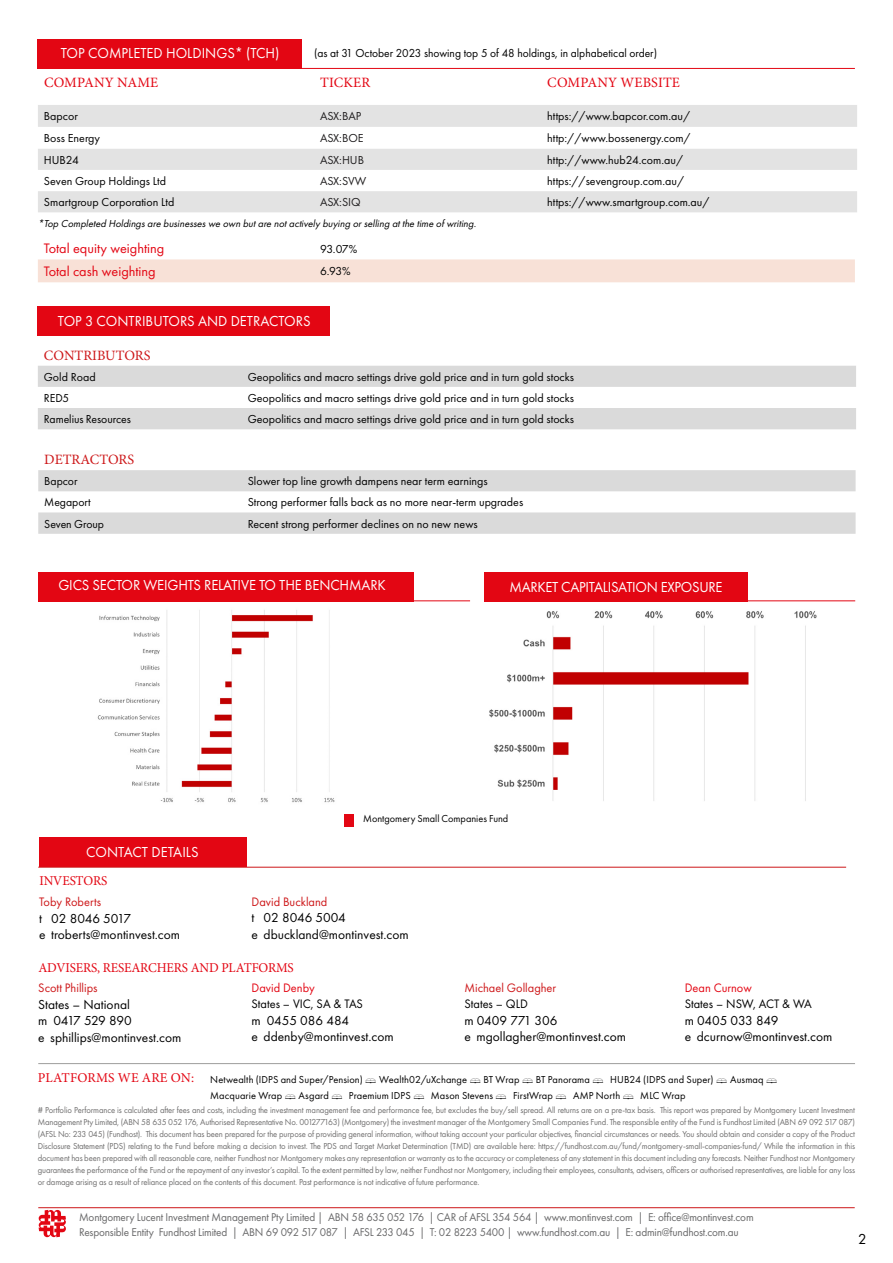
<style>
.page{position:relative;width:893px;height:1263px;background:#fff}
.page>*{position:absolute;margin:0;border:0;box-sizing:border-box;transform-origin:0 0}
.t1{font:15px "Futura PT";letter-spacing:-.01em;color:#fff}
.t2{font:15px "Futura PT";color:#000}
.t3{font:14.25px "Futura PT";color:#e30613}
.t4{font:14.25px "Minion Pro";letter-spacing:.01em;color:#e30613}
.t5{font:14.25px "Minion Pro";color:#cd1719}
.t6{font:13.5px/16.5px "Futura PT";color:#000}
.t7{font:13.5px "Minion Pro";letter-spacing:-.01em;color:#e30613}
.t8{font:12.75px "Futura PT";color:#cd1719}
.t9{font:12.75px "Futura PT";color:#000}
.t10{font:12.75px "Futura PT";color:#e30613}
.t11{font:12px "Futura PT";color:#000}
.t12{font:12px "Futura PT";color:#000;scale:.96 1}
.t13{font:12px "Futura PT";letter-spacing:-.005em;color:#201e1f}
.t14{font:11.7px/15px "Futura PT";letter-spacing:-.015em;color:#686869;scale:.96 1}
.t15{font:10.5px "Futura PT";letter-spacing:.01em;color:#000}
.t16{font:italic 10.5px "Futura PT";color:#000}
.t17{font:9px/12px "Futura PT";letter-spacing:-.015em;color:#706f6f;text-align:justify;scale:.96 1}
.s1{font-family:"Minion Pro";font-size:13.5px;color:#e30613}
</style>
<div class="page">
<div style="left:38px;top:572px;width:376px;height:29px;background:#e30613"></div>
<div style="left:484px;top:572px;width:264px;height:29px;background:#e30613"></div>
<svg style="left:302px;top:67px;width:553px;height:1px"></svg>
<svg style="left:38px;top:105px;width:819px;height:107px;fill:#e3e3e3"></svg>
<hr style="left:38px;top:1207px;width:817px;height:1px;background:#cd1719">
<hr style="left:38px;top:1063px;width:817px;height:1px;background:#9d9d9c">
<svg style="left:39px;top:1210px;width:27px;height:27px"></svg>
<div style="left:38px;top:39px;width:264px;height:30px;background:#e30613"></div>
<hr style="left:242px;top:68px;width:613px;height:1px;background:#e30613">
<hr style="left:242px;top:600px;width:228px;height:1px;background:#e30613">
<hr style="left:621px;top:600px;width:234px;height:1px;background:#e30613">
<div style="left:344px;top:814px;width:9px;height:12px;background:#e30613"></div>
<img style="left:97px;top:610px;width:238px;height:193px">
<img style="left:489px;top:611px;width:328px;height:190px">
<div style="left:38px;top:259px;width:817px;height:23px;background:#f8e1d7"></div>
<svg style="left:38px;top:366px;width:818px;height:63px;fill:#dadada"></svg>
<div style="left:37px;top:306px;width:293px;height:29px;background:#e30613"></div>
<svg style="left:38px;top:470px;width:818px;height:64px;fill:#dadada"></svg>
<div style="left:39px;top:837px;width:207px;height:30px;background:#e30613"></div>
<hr style="left:38px;top:867px;width:808px;height:1px;background:#cd1719">
<h1 class="t1" style="left:61px;top:44px;width:220px">TOP COMPLETED HOLDINGS* (TCH)</h1>
<h3 class="t12" style="left:314px;top:46px;width:359px">(as at 31 October 2023 showing top 5 of 48 holdings, in alphabetical order)</h3>
<h2 class="t4" style="left:44px;top:73px;width:116px">COMPANY NAME</h2>
<h2 class="t4" style="left:320px;top:73px;width:52px">TICKER</h2>
<h2 class="t4" style="left:547px;top:73px;width:134px">COMPANY WEBSITE</h2>
<h3 class="t11" style="left:44px;top:109px;width:36px">Bapcor</h3>
<h3 class="t13" style="left:320px;top:109px;width:43px">ASX:BAP</h3>
<h3 class="t11" style="left:547px;top:109px;width:144px">https://www.bapcor.com.au/</h3>
<h3 class="t11" style="left:44px;top:131px;width:58px">Boss Energy</h3>
<h3 class="t13" style="left:320px;top:131px;width:45px">ASX:BOE</h3>
<h3 class="t11" style="left:547px;top:131px;width:145px">http://www.bossenergy.com/</h3>
<h3 class="t11" style="left:44px;top:153px;width:37px">HUB24</h3>
<h3 class="t13" style="left:320px;top:153px;width:46px">ASX:HUB</h3>
<h3 class="t11" style="left:547px;top:153px;width:137px">http://www.hub24.com.au/</h3>
<h3 class="t11" style="left:44px;top:174px;width:124px">Seven Group Holdings Ltd</h3>
<h3 class="t13" style="left:320px;top:174px;width:48px">ASX:SVW</h3>
<h3 class="t11" style="left:547px;top:174px;width:139px">https://sevengroup.com.au/</h3>
<h3 class="t11" style="left:44px;top:195px;width:132px">Smartgroup Corporation Ltd</h3>
<h3 class="t13" style="left:320px;top:195px;width:42px">ASX:SIQ</h3>
<h3 class="t11" style="left:547px;top:195px;width:164px">https://www.smartgroup.com.au/</h3>
<p class="t16" style="left:38px;top:218px;width:442px">*Top Completed Holdingsare businesseswe own butare notactively buying orselling atthe time ofwriting.</p>
<h2 class="t3" style="left:44px;top:240px;width:122px">Total equity weighting</h2>
<h3 class="t11" style="left:320px;top:241px;width:39px">93.07%</h3>
<h2 class="t3" style="left:44px;top:263px;width:113px">Total cash weighting</h2>
<h3 class="t11" style="left:320px;top:264px;width:32px">6.93%</h3>
<h1 class="t1" style="left:58px;top:312px;width:254px">TOP 3 CONTRIBUTORS AND DETRACTORS</h1>
<h2 class="t5" style="left:44px;top:346px;width:108px">CONTRIBUTORS</h2>
<h3 class="t11" style="left:44px;top:370px;width:53px">Gold Road</h3>
<h3 class="t11" style="left:248px;top:370px;width:328px">Geopolitics and macro settings drive gold price and in turn gold stocks</h3>
<h3 class="t11" style="left:44px;top:391px;width:27px">RED5</h3>
<h3 class="t11" style="left:248px;top:391px;width:328px">Geopolitics and macro settings drive gold price and in turn gold stocks</h3>
<h3 class="t11" style="left:44px;top:412px;width:89px">Ramelius Resources</h3>
<h3 class="t11" style="left:248px;top:412px;width:328px">Geopolitics and macro settings drive gold price and in turn gold stocks</h3>
<h2 class="t5" style="left:44px;top:450px;width:91px">DETRACTORS</h2>
<h3 class="t11" style="left:44px;top:474px;width:35px">Bapcor</h3>
<h3 class="t11" style="left:248px;top:474px;width:242px">Slower top line growth dampens near term earnings</h3>
<h3 class="t11" style="left:44px;top:495px;width:48px">Megaport</h3>
<h3 class="t11" style="left:248px;top:495px;width:277px">Strong performer falls back as no more near-term upgrades</h3>
<h3 class="t11" style="left:44px;top:517px;width:61px">Seven Group</h3>
<h3 class="t11" style="left:248px;top:517px;width:232px">Recent strong performer declines on no new news</h3>
<h1 class="t1" style="left:58px;top:576px;width:329px">GICS SECTOR WEIGHTS RELATIVE TO THE BENCHMARK</h1>
<h1 class="t1" style="left:510px;top:578px;width:214px">MARKET CAPITALISATION EXPOSURE</h1>
<h1 class="t1" style="left:86px;top:843px;width:114px">CONTACT DETAILS</h1>
<h3 class="t7" style="left:39px;top:872px;width:69px">INVESTORS</h3>
<h3 class="t8" style="left:39px;top:894px;width:63px">Toby Roberts</h3>
<h3 class="t6" style="left:39px;top:910px;width:142px">t 02 8046 5017<br>e troberts@montinvest.com</h3>
<p class="t15" style="left:363px;top:812px;width:147px">Montgomery Small Companies Fund</p>
<h3 class="t8" style="left:252px;top:894px;width:77px">David Buckland</h3>
<h3 class="t6" style="left:252px;top:909px;width:159px">t 02 8046 5004<br>e dbuckland@montinvest.com</h3>
<h3 class="t7" style="left:38px;top:958px;width:257px">ADVISERS, RESEARCHERS AND PLATFORMS</h3>
<h3 class="t8" style="left:38px;top:981px;width:61px">Scott Phillips</h3>
<h3 class="t6" style="left:38px;top:996px;width:145px">States – National<br>m 0417 529 890<br>e sphillips@montinvest.com</h3>
<h3 class="t10" style="left:252px;top:980px;width:65px">David Denby</h3>
<h3 class="t9" style="left:252px;top:996px;width:113px">States – VIC, SA &amp; TAS</h3>
<h3 class="t6" style="left:252px;top:1012px;width:144px">m 0455 086 484<br>e ddenby@montinvest.com</h3>
<h3 class="t8" style="left:464px;top:980px;width:93px">Michael Gollagher</h3>
<h3 class="t9" style="left:464px;top:996px;width:65px">States – QLD</h3>
<h3 class="t6" style="left:464px;top:1012px;width:163px">m 0409 771 306<br>e mgollagher@montinvest.com</h3>
<h3 class="t10" style="left:685px;top:980px;width:69px">Dean Curnow</h3>
<h3 class="t9" style="left:685px;top:996px;width:129px">States – NSW, ACT &amp; WA</h3>
<h3 class="t6" style="left:685px;top:1012px;width:149px">m 0405 033 849<br>e dcurnow@montinvest.com</h3>
<p class="t15" style="left:38px;top:1073px;width:741px"><span class="s1">PLATFORMS WE ARE ON:</span> Netwealth (IDPS and Super/Pension) ▪ Wealth02/uXchange ▪ BT Wrap ▪ BT Panorama ▪ HUB24 (IDPS and Super) ▪ Ausmaq ▪</p>
<p class="t15" style="left:210px;top:1090px;width:477px">Macquarie Wrap ▪ Asgard ▪ Praemium IDPS ▪ Mason Stevens ▪ FirstWrap ▪ AMP North ▪ MLC Wrap</p>
<p class="t17" style="left:38px;top:1104px;width:853px"># Portfolio Performance is calculated after fees and costs, including the investment management fee and performance fee, but excludes the buy/sell spread. All returns are on a pre-tax basis. This report was prepared by Montgomery Lucent Investment Management Pty Limited, (ABN 58 635 052 176, Authorised Representative No. 001277163) (Montgomery) the investment manager of the Montgomery Small Companies Fund. The responsible entity of the Fund is Fundhost Limited (ABN 69 092 517 087) (AFSL No: 233 045) (Fundhost). This document has been prepared for the purpose of providing general information, without taking account your particular objectives, financial circumstances or needs. You should obtain and consider a copy of the Product Disclosure Statement (PDS) relating to the Fund before making a decision to invest. The PDS and Target Market Determination (TMD) are available here: https://fundhost.com.au/fund/montgomery-small-companies-fund/ While the information in this document has been prepared with all reasonable care, neither Fundhost nor Montgomery makes any representation or warranty as to the accuracy or completeness of any statement in this document including any forecasts. Neither Fundhost nor Montgomery guarantees the performance of the Fund or the repayment of any investor’s capital. To the extent permitted by law, neither Fundhost nor Montgomery, including their employees, consultants, advisers, officers or authorised representatives, are liable for any loss or damage arising as a result of reliance placed on the contents of this document. Past performance is not indicative of future performance.</p>
<p class="t14" style="left:79px;top:1209px;width:704px">Montgomery Lucent Investment Management Pty Limited | ABN 58 635 052 176 | CAR of AFSL 354 564 | www.montinvest.com | E: office@montinvest.com<br>Responsible Entity Fundhost Limited | ABN 69 092 517 087 | AFSL 233 045 | T: 02 8223 5400 | www.fundhost.com.au | E: admin@fundhost.com.au</p>
<h1 class="t2" style="left:858px;top:1230px;width:10px">2</h1>
</div>
